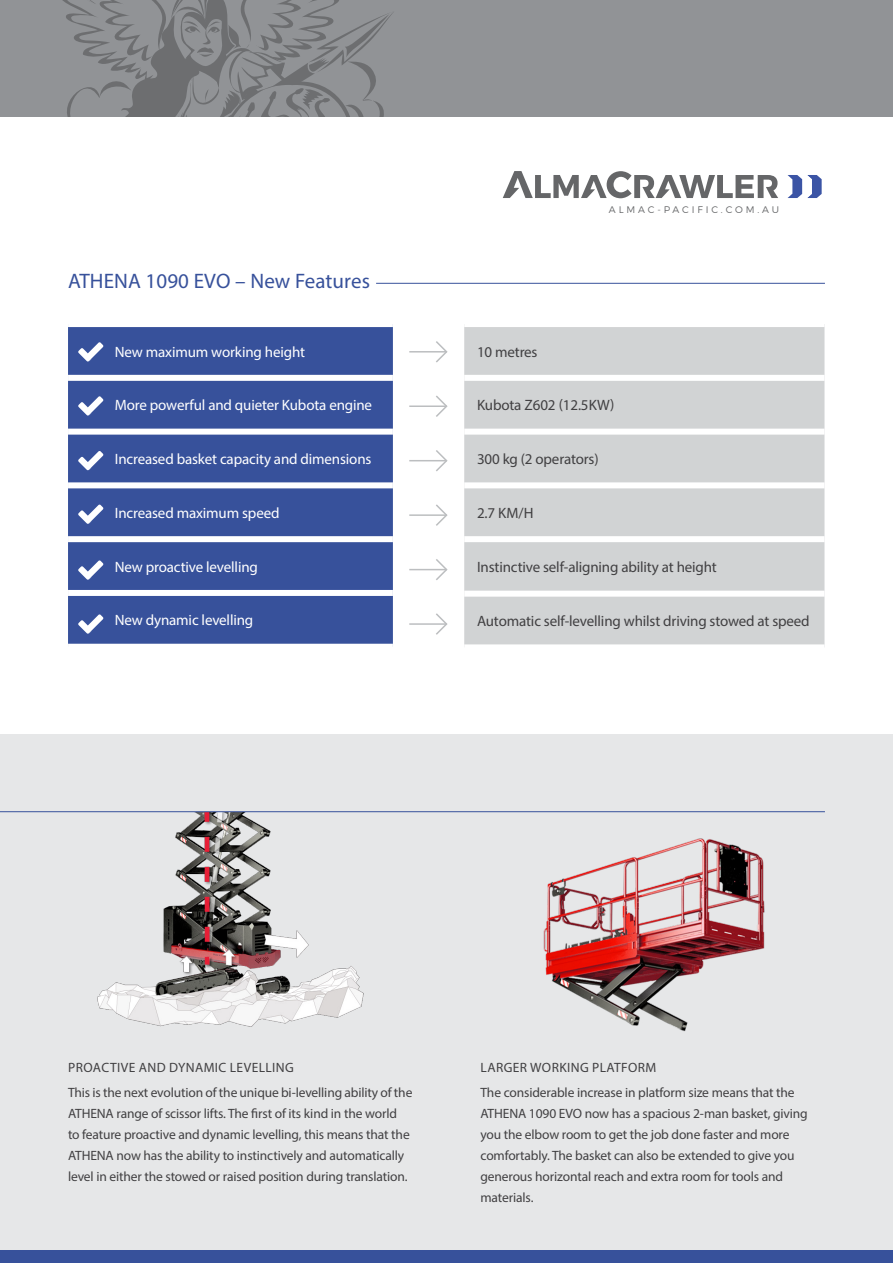
<style>
.page{position:relative;width:893px;height:1263px;background:#fff}
.page>*{position:absolute;margin:0;border:0;box-sizing:border-box;transform-origin:0 0}
.intro{font:21px "Myriad Pro";letter-spacing:.005em;color:#37519b}
.headline{font:15px "Myriad Pro";letter-spacing:-.01em;color:#fff}
.headline-2{font:15px "Myriad Pro";letter-spacing:-.01em;color:#414042}
.text{font:13.5px/21px "Myriad Pro";letter-spacing:-.01em;color:#414042}
.Text_-_Subheader{font:13.5px "Myriad Pro";letter-spacing:.03em;color:#414042}
.t1{font:300 9.6px "Montserrat";letter-spacing:.3em;color:#656668}
</style>
<div class="page">
<div style="left:0;top:0;width:893px;height:117px;background:#919396"></div>
<div style="left:0;top:735px;width:893px;height:521px;background:#e6e7e8"></div>
<svg style="left:62px;top:0;width:331px;height:117px"></svg>
<div style="left:0;top:1251px;width:893px;height:12px;background:#37519b"></div>
<svg style="left:787px;top:175px;width:35px;height:23px"></svg>
<svg style="left:503px;top:171px;width:275px;height:27px"></svg>
<img style="left:95px;top:812px;width:279px;height:215px">
<hr style="left:0;top:811px;width:825px;height:1px;background:#37519b">
<hr style="left:376px;top:283px;width:449px;height:1px;background:#37519b">
<img style="left:543px;top:838px;width:222px;height:194px">
<div style="left:68px;top:327px;width:325px;height:317px;background:#37519b"></div>
<div style="left:68px;top:375px;width:325px;height:6px;background:#fff"></div>
<div style="left:68px;top:429px;width:325px;height:6px;background:#fff"></div>
<div style="left:68px;top:482px;width:325px;height:6px;background:#fff"></div>
<div style="left:68px;top:536px;width:325px;height:6px;background:#fff"></div>
<div style="left:68px;top:590px;width:325px;height:6px;background:#fff"></div>
<div style="left:464px;top:327px;width:360px;height:317px;background:#d1d3d4"></div>
<div style="left:464px;top:375px;width:360px;height:6px;background:#fff"></div>
<div style="left:464px;top:429px;width:360px;height:6px;background:#fff"></div>
<div style="left:464px;top:482px;width:360px;height:6px;background:#fff"></div>
<div style="left:464px;top:536px;width:360px;height:6px;background:#fff"></div>
<div style="left:464px;top:591px;width:360px;height:6px;background:#fff"></div>
<svg style="left:78px;top:342px;width:25px;height:19px"></svg>
<svg style="left:78px;top:396px;width:25px;height:19px"></svg>
<svg style="left:78px;top:451px;width:25px;height:19px"></svg>
<svg style="left:78px;top:505px;width:25px;height:19px"></svg>
<svg style="left:78px;top:560px;width:25px;height:20px"></svg>
<svg style="left:78px;top:614px;width:25px;height:20px"></svg>
<hr style="left:409px;top:351px;width:38px;height:2px;background:#bcbec0">
<svg style="left:434px;top:341px;width:14px;height:22px"></svg>
<hr style="left:409px;top:405px;width:38px;height:2px;background:#bcbec0">
<svg style="left:434px;top:395px;width:14px;height:22px"></svg>
<hr style="left:409px;top:460px;width:38px;height:1px;background:#bcbec0">
<svg style="left:434px;top:450px;width:14px;height:22px"></svg>
<hr style="left:409px;top:514px;width:38px;height:2px;background:#bcbec0">
<svg style="left:434px;top:504px;width:14px;height:22px"></svg>
<hr style="left:409px;top:569px;width:38px;height:1px;background:#bcbec0">
<svg style="left:434px;top:559px;width:14px;height:21px"></svg>
<hr style="left:409px;top:623px;width:38px;height:2px;background:#bcbec0">
<svg style="left:434px;top:613px;width:14px;height:22px"></svg>
<p class="intro" style="left:68px;top:268px;width:303px">ATHENA 1090 EVO – New Features</p>
<p class="headline" style="left:115px;top:342px;width:192px">New maximum working height</p>
<p class="headline" style="left:115px;top:396px;width:259px">More powerful and quieter Kubota engine</p>
<p class="headline" style="left:115px;top:450px;width:258px">Increased basket capacity and dimensions</p>
<p class="headline" style="left:115px;top:504px;width:166px">Increased maximum speed</p>
<p class="headline" style="left:115px;top:557px;width:145px">New proactive levelling</p>
<p class="headline" style="left:115px;top:611px;width:140px">New dynamic levelling</p>
<p class="headline-2" style="left:477px;top:342px;width:62px">10 metres</p>
<p class="t1" style="left:609px;top:202px;width:172px">ALMAC-PACIFIC.COM.AU</p>
<p class="headline-2" style="left:477px;top:396px;width:139px">Kubota Z602 (12.5KW)</p>
<p class="headline-2" style="left:477px;top:450px;width:123px">300 kg (2 operators)</p>
<p class="headline-2" style="left:477px;top:504px;width:58px">2.7 KM/H</p>
<p class="headline-2" style="left:477px;top:557px;width:241px">Instinctive self-aligning ability at height</p>
<p class="headline-2" style="left:477px;top:612px;width:334px">Automatic self-levelling whilst driving stowed at speed</p>
<p class="Text_-_Subheader" style="left:68px;top:1059px;width:227px">PROACTIVE AND DYNAMIC LEVELLING</p>
<p class="text" style="left:68px;top:1082px;width:346px">This is the next evolution of the unique bi-levelling ability of the ATHENA range of scissor lifts. The first of its kind in the world<br>to feature proactive and dynamic levelling, this means that the ATHENA now has the ability to instinctively and automatically level in either the stowed or raised position during translation.</p>
<p class="Text_-_Subheader" style="left:481px;top:1059px;width:177px">LARGER WORKING PLATFORM</p>
<p class="text" style="left:480px;top:1082px;width:329px">The considerable increase in platform size means that the ATHENA 1090 EVO now has a spacious 2-man basket, giving you the elbow room to get the job done faster and more comfortably. The basket can also be extended to give you generous horizontal reach and extra room for tools and materials.</p>
</div>
